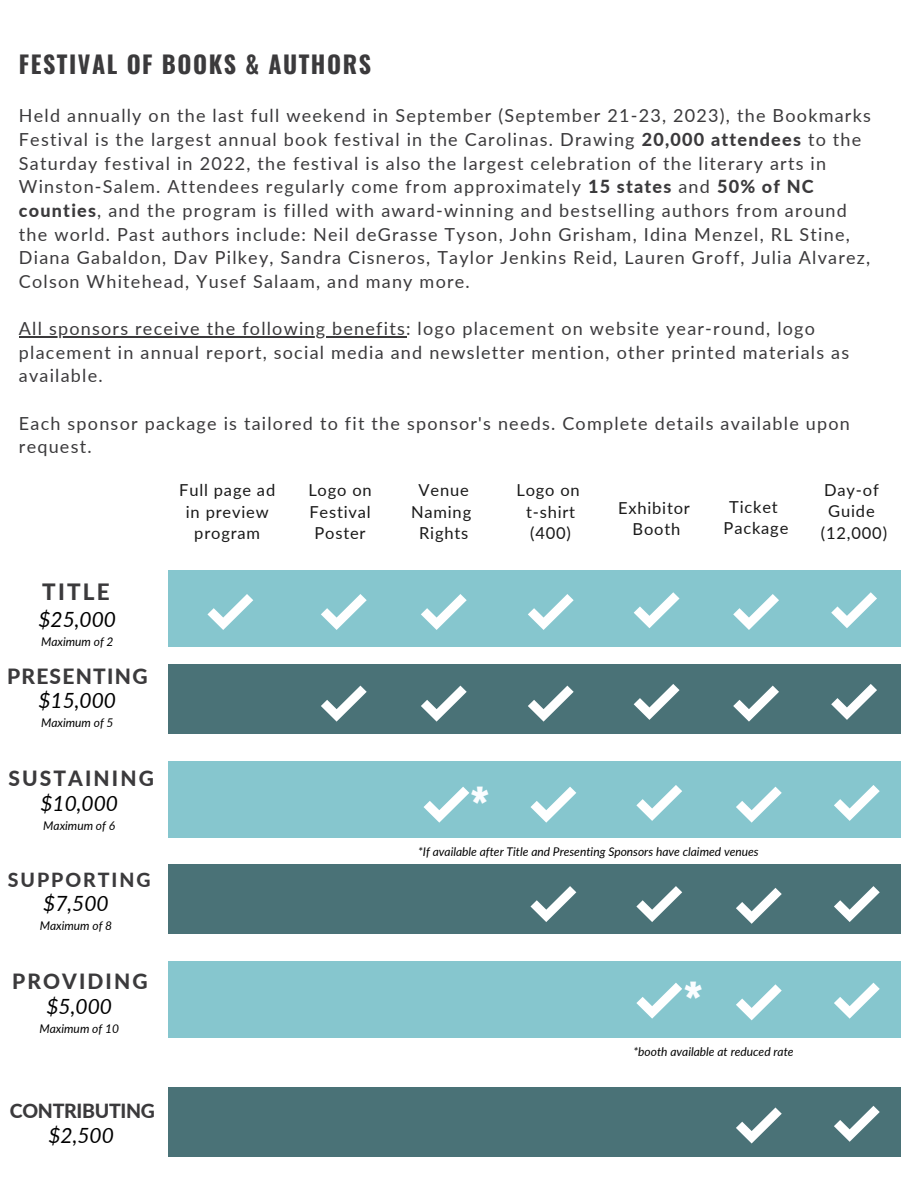
<style>
.page{position:relative;width:918px;height:1188px;background:#fff}
.page>*{position:absolute;margin:0;border:0;box-sizing:border-box;transform-origin:0 0}
.t1{font:700 47.25px "Oswald";color:#fbfdff}
.t2{font:700 24px "Oswald";letter-spacing:.065em;color:#3b3a3c}
.t3{font:800 22.5px "Lato";letter-spacing:.1em;color:#3b3a3c}
.t4{font:italic 21px "Lato";color:#000}
.t5{font:800 21px "Lato";letter-spacing:.1em;color:#3b3a3c}
.t6{font:800 21px "Lato";letter-spacing:.06em;color:#3b3a3c}
.t7{font:800 19.5px "Lato";letter-spacing:-.015em;color:#3b3a3c}
.t8{font:800 19.5px "Lato";letter-spacing:.1em;color:#3b3a3c}
.t9{font:18px/23.7px "Lato";letter-spacing:.07em;color:#3b3a3c}
.t10{font:16.5px/21.3px "Lato";letter-spacing:.05em;color:#191919;text-align:center}
.t11{font:italic 12px "Lato";color:#000}
.s1{font-weight:800}
</style>
<div class="page">
<div style="left:169px;top:664px;width:732px;height:69px;background:#4a7277"></div>
<div style="left:169px;top:571px;width:732px;height:76px;background:#86c6ce"></div>
<div style="left:169px;top:961px;width:732px;height:77px;background:#86c6ce"></div>
<div style="left:169px;top:865px;width:732px;height:69px;background:#4a7277"></div>
<div style="left:169px;top:761px;width:732px;height:77px;background:#86c6ce"></div>
<div style="left:169px;top:1087px;width:732px;height:69px;background:#4a7277"></div>
<svg style="left:321px;top:594px;width:46px;height:36px"></svg>
<hr style="left:19px;top:336px;width:387px;height:1px;background:#3b3a3c">
<svg style="left:421px;top:594px;width:46px;height:36px"></svg>
<svg style="left:528px;top:594px;width:46px;height:36px"></svg>
<svg style="left:634px;top:592px;width:46px;height:36px"></svg>
<svg style="left:733px;top:594px;width:46px;height:36px"></svg>
<svg style="left:831px;top:592px;width:46px;height:36px"></svg>
<svg style="left:207px;top:594px;width:46px;height:36px"></svg>
<svg style="left:321px;top:686px;width:46px;height:36px"></svg>
<svg style="left:421px;top:686px;width:46px;height:36px"></svg>
<svg style="left:528px;top:686px;width:46px;height:36px"></svg>
<svg style="left:634px;top:684px;width:46px;height:36px"></svg>
<svg style="left:733px;top:686px;width:46px;height:36px"></svg>
<svg style="left:831px;top:684px;width:46px;height:36px"></svg>
<svg style="left:424px;top:787px;width:45px;height:36px"></svg>
<svg style="left:531px;top:787px;width:45px;height:36px"></svg>
<svg style="left:636px;top:785px;width:46px;height:36px"></svg>
<svg style="left:736px;top:787px;width:46px;height:36px"></svg>
<svg style="left:834px;top:785px;width:46px;height:36px"></svg>
<svg style="left:636px;top:886px;width:46px;height:36px"></svg>
<svg style="left:736px;top:888px;width:46px;height:36px"></svg>
<svg style="left:834px;top:886px;width:46px;height:36px"></svg>
<svg style="left:531px;top:886px;width:45px;height:36px"></svg>
<svg style="left:636px;top:983px;width:46px;height:36px"></svg>
<svg style="left:736px;top:984px;width:46px;height:36px"></svg>
<svg style="left:834px;top:983px;width:46px;height:36px"></svg>
<svg style="left:736px;top:1107px;width:46px;height:36px"></svg>
<svg style="left:834px;top:1106px;width:46px;height:36px"></svg>
<h2 class="t2" style="left:19px;top:46px;width:354px">FESTIVAL OF BOOKS &amp; AUTHORS</h2>
<p class="t9" style="left:19px;top:104px;width:853px">Held annually on the last full weekend in September (September 21-23, 2023), the Bookmarks Festival is the largest annual book festival in the Carolinas. Drawing <span class="s1">20,000 attendees</span> to the Saturday festival in 2022, the festival is also the largest celebration of the literary arts in Winston-Salem. Attendees regularly come from approximately <span class="s1">15 states</span> and <span class="s1">50% of NC counties</span>, and the program is filled with award-winning and bestselling authors from around the world. Past authors include: Neil deGrasse Tyson, John Grisham, Idina Menzel, RL Stine, Diana Gabaldon, Dav Pilkey, Sandra Cisneros, Taylor Jenkins Reid, Lauren Groff, Julia Alvarez, Colson Whitehead, Yusef Salaam, and many more.</p>
<p class="t9" style="left:19px;top:316px;width:832px">All sponsors receive the following benefits: logo placement on website year-round, logo placement in annual report, social media and newsletter mention, other printed materials as available.</p>
<p class="t9" style="left:19px;top:411px;width:833px">Each sponsor package is tailored to fit the sponsor's needs. Complete details available upon request.</p>
<p class="t3" style="left:42px;top:578px;width:69px">TITLE</p>
<p class="t4" style="left:38px;top:606px;width:79px">$25,000</p>
<p class="t11" style="left:41px;top:634px;width:74px">Maximum of 2</p>
<p class="t6" style="left:7px;top:663px;width:142px">PRESENTING</p>
<p class="t4" style="left:38px;top:688px;width:79px">$15,000</p>
<p class="t11" style="left:41px;top:715px;width:74px">Maximum of 5</p>
<p class="t5" style="left:8px;top:766px;width:147px">SUSTAINING</p>
<p class="t4" style="left:40px;top:790px;width:79px">$10,000</p>
<p class="t11" style="left:43px;top:818px;width:74px">Maximum of 6</p>
<p class="t8" style="left:8px;top:867px;width:144px">SUPPORTING</p>
<p class="t4" style="left:43px;top:890px;width:67px">$7,500</p>
<p class="t11" style="left:40px;top:918px;width:74px">Maximum of 8</p>
<p class="t5" style="left:12px;top:968px;width:137px">PROVIDING</p>
<p class="t4" style="left:46px;top:994px;width:67px">$5,000</p>
<p class="t11" style="left:39px;top:1022px;width:81px">Maximum of 10</p>
<p class="t10" style="left:179px;top:479px;width:97px">Full page ad in preview program</p>
<p class="t7" style="left:10px;top:1099px;width:147px">CONTRIBUTING</p>
<p class="t4" style="left:48px;top:1122px;width:67px">$2,500</p>
<p class="t10" style="left:308px;top:479px;width:65px">Logo on<br>Festival<br>Poster</p>
<p class="t10" style="left:411px;top:479px;width:62px">Venue<br>Naming<br>Rights</p>
<p class="t10" style="left:516px;top:479px;width:65px">Logo on t-shirt (400)</p>
<p class="t10" style="left:618px;top:497px;width:73px">Exhibitor<br>Booth</p>
<p class="t10" style="left:724px;top:496px;width:66px">Ticket<br>Package</p>
<p class="t10" style="left:821px;top:479px;width:68px">Day-of<br>Guide (12,000)</p>
<h1 class="t1" style="left:469px;top:769px;width:21px">*</h1>
<p class="t11" style="left:418px;top:844px;width:342px">*If available after Title and Presenting Sponsors have claimed venues</p>
<h1 class="t1" style="left:683px;top:963px;width:21px">*</h1>
<p class="t11" style="left:634px;top:1044px;width:162px">*booth available at reduced rate</p>
</div>
